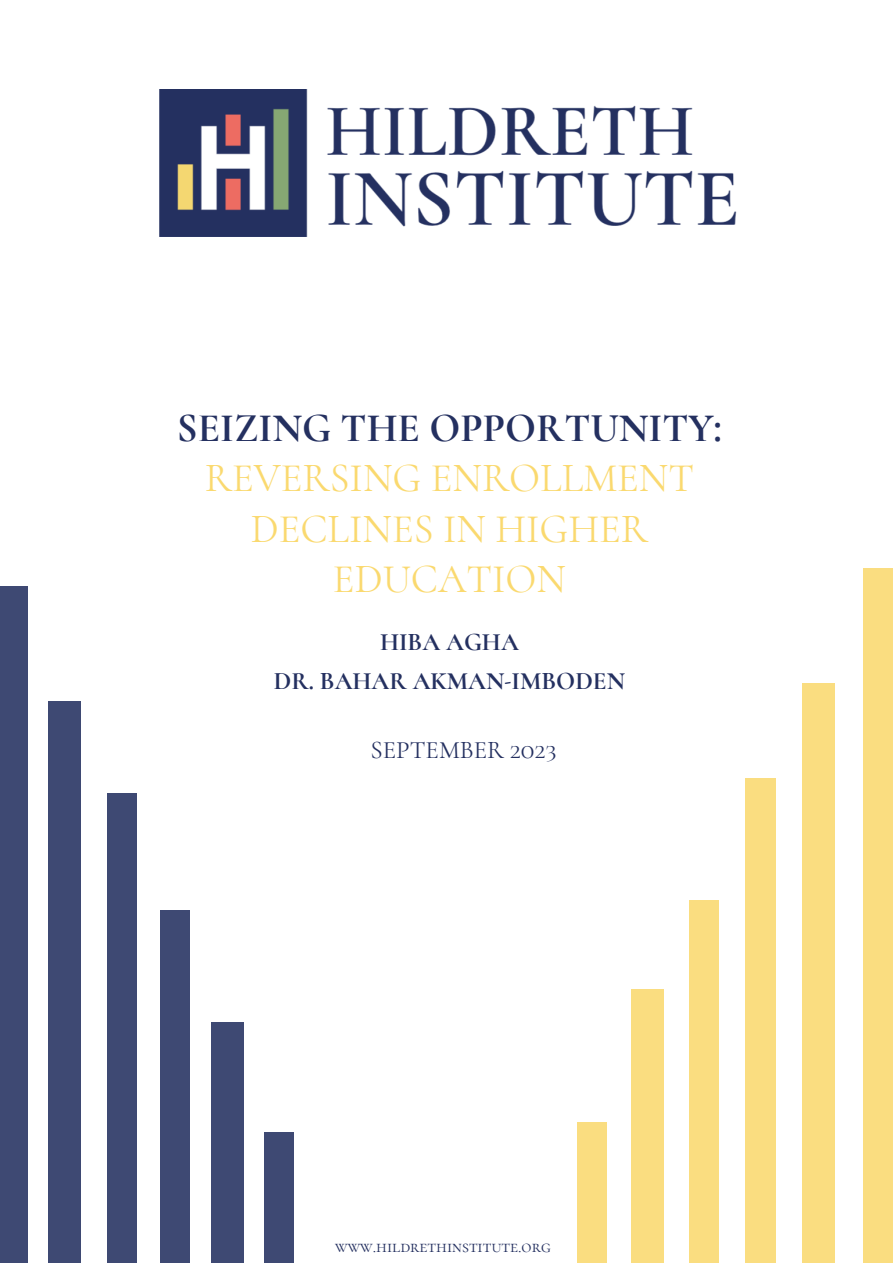
<style>
.page{position:relative;width:893px;height:1264px;background:#fff}
.page>*{position:absolute;margin:0;border:0;box-sizing:border-box;transform-origin:0 0}
.t1{font:40.5px/50.6px "Cormorant SC";color:#fad96f;text-align:center}
.t2{font:700 24.9px "Cormorant SC";color:#243060}
.t3{font:24.9px "Cormorant SC";color:#243060}
.t4{font:17.4px "Cormorant SC";color:#243060}
.s1{font-weight:700;color:#243060}
</style>
<div class="page">
<img style="left:159px;top:89px;width:578px;height:147px">
<div style="left:0;top:586px;width:28px;height:676px;background:#3e4973"></div>
<div style="left:48px;top:701px;width:33px;height:561px;background:#3e4973"></div>
<div style="left:107px;top:793px;width:30px;height:469px;background:#3e4973"></div>
<div style="left:159px;top:910px;width:30px;height:352px;background:#3e4973"></div>
<div style="left:211px;top:1022px;width:33px;height:240px;background:#3e4973"></div>
<div style="left:264px;top:1132px;width:30px;height:130px;background:#3e4973"></div>
<div style="left:688px;top:900px;width:30px;height:362px;background:#fadd80"></div>
<div style="left:631px;top:989px;width:32px;height:273px;background:#fadd80"></div>
<div style="left:577px;top:1122px;width:30px;height:140px;background:#fadd80"></div>
<div style="left:862px;top:568px;width:30px;height:694px;background:#fadd80"></div>
<div style="left:802px;top:683px;width:32px;height:579px;background:#fadd80"></div>
<div style="left:745px;top:778px;width:30px;height:484px;background:#fadd80"></div>
<p class="t1" style="left:177px;top:402px;width:546px"><span class="s1">SEIZING THE OPPORTUNITY:<br></span>REVERSING ENROLLMENT<br>DECLINES IN HIGHER<br>EDUCATION</p>
<p class="t2" style="left:380px;top:627px;width:140px">HIBA AGHA</p>
<p class="t2" style="left:274px;top:666px;width:352px">DR. BAHAR AKMAN-IMBODEN</p>
<p class="t3" style="left:370px;top:735px;width:188px">SEPTEMBER 2023</p>
<p class="t4" style="left:335px;top:1236px;width:217px">www.hildrethinstitute.org</p>
</div>
